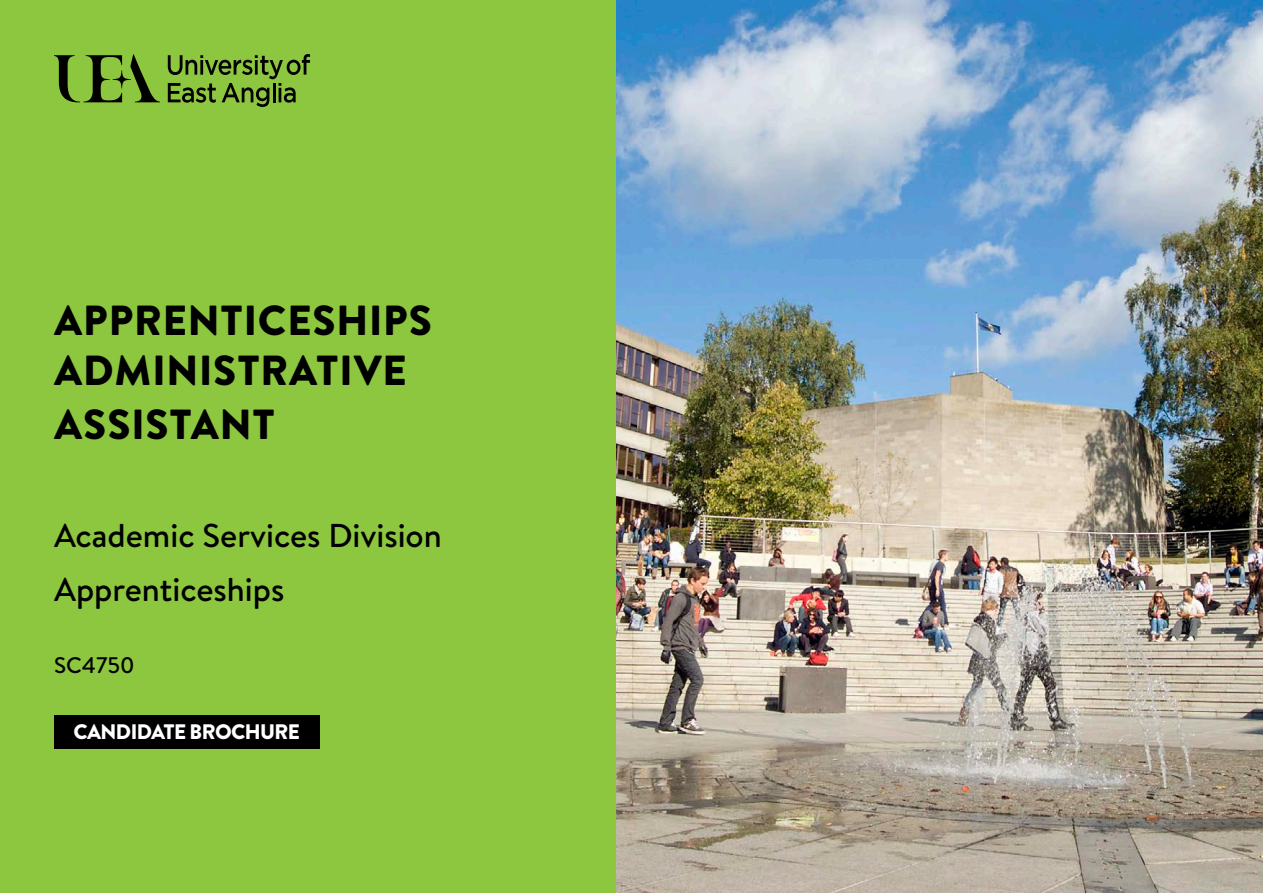
<style>
.page{position:relative;width:1263px;height:893px;background:#fff}
.page>*{position:absolute;margin:0;border:0;box-sizing:border-box;transform-origin:0 0}
.t1{font:900 42px/50.4px "Brandon Text";letter-spacing:.02em;color:#000}
.t2{font:500 33px "Brandon Text";color:#000}
.t3{font:500 22.5px "Brandon Text";color:#000}
.t4{font:900 21px "Brandon Text";letter-spacing:-.03em;color:#fff}
</style>
<div class="page">
<div style="left:0;top:0;width:616px;height:893px;background:#8dc63f"></div>
<img style="left:616px;top:0;width:647px;height:893px">
<svg style="left:168px;top:54px;width:142px;height:53px"></svg>
<svg style="left:113px;top:70px;width:18px;height:18px"></svg>
<svg style="left:54px;top:55px;width:68px;height:47px"></svg>
<svg style="left:130px;top:54px;width:30px;height:48px"></svg>
<div style="left:54px;top:715px;width:266px;height:33px;background:#000"></div>
<p class="t1" style="left:54px;top:294px;width:379px">APPRENTICESHIPS<br>ADMINISTRATIVE</p>
<p class="t1" style="left:54px;top:399px;width:222px">ASSISTANT</p>
<p class="t2" style="left:54px;top:513px;width:389px">Academic Services Division</p>
<p class="t2" style="left:54px;top:567px;width:232px">Apprenticeships</p>
<p class="t3" style="left:54px;top:650px;width:82px">SC4750</p>
<p class="t4" style="left:74px;top:717px;width:228px">CANDIDATE BROCHURE</p>
</div>
